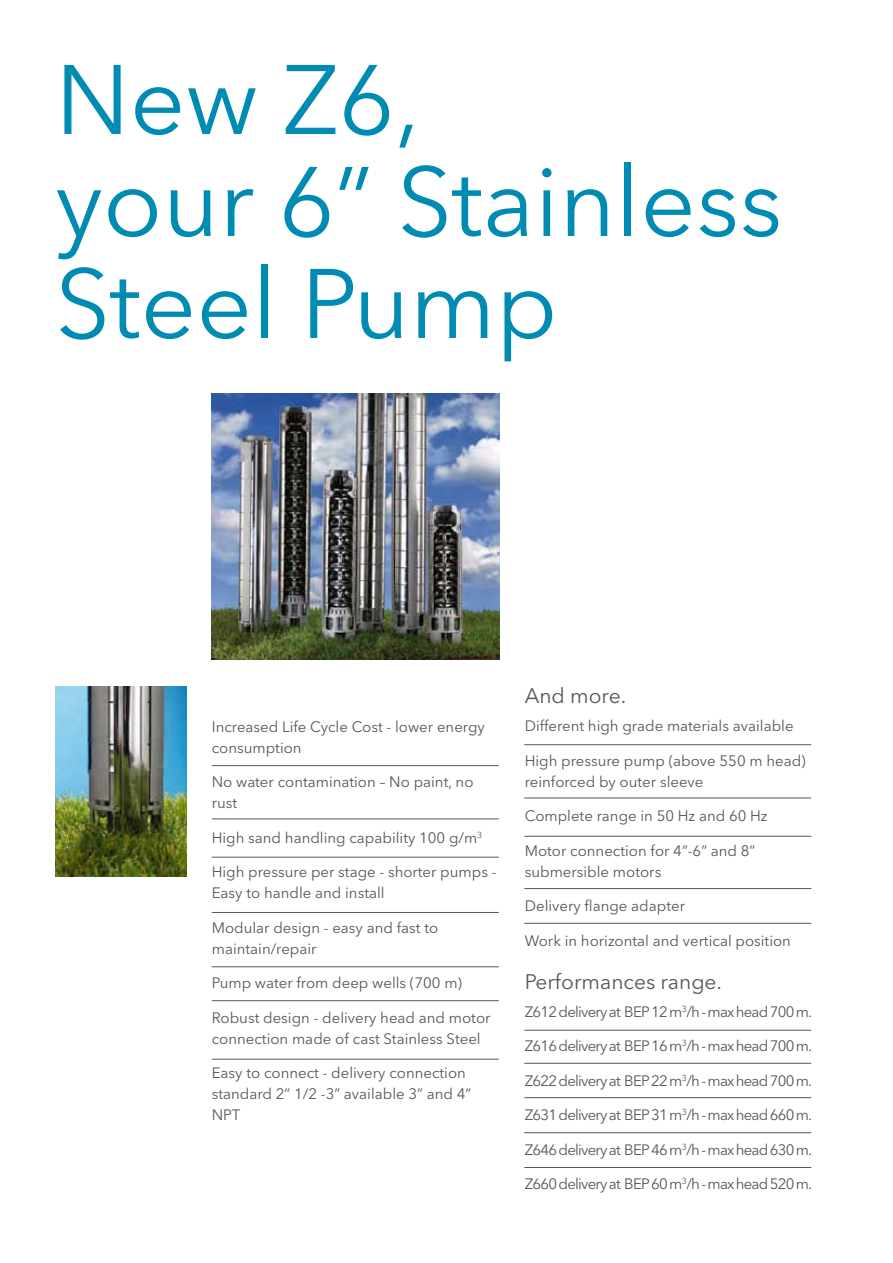
<style>
.page{position:relative;width:893px;height:1263px;background:#fff}
.page>*{position:absolute;margin:0;border:0;box-sizing:border-box;transform-origin:0 0}
.t1{font:97.5px/102px "Avenir Next LT Pro";color:#008bb3}
.t2{font:21px "Avenir Next LT Pro";color:#575756}
.t3{font:15px/21px "Avenir Next LT Pro";color:#575756}
.t4{font:15px "Avenir Next LT Pro";letter-spacing:-.05em;color:#575756}
</style>
<div class="page">
<hr style="left:212px;top:765px;width:287px;height:1px;background:#575756">
<hr style="left:524px;top:744px;width:287px;height:1px;background:#575756">
<hr style="left:524px;top:1030px;width:287px;height:1px;background:#575756">
<hr style="left:212px;top:912px;width:287px;height:1px;background:#575756">
<hr style="left:524px;top:888px;width:287px;height:1px;background:#575756">
<hr style="left:524px;top:1132px;width:287px;height:1px;background:#575756">
<hr style="left:212px;top:819px;width:287px;height:1px;background:#575756">
<hr style="left:524px;top:798px;width:287px;height:1px;background:#575756">
<hr style="left:524px;top:1063px;width:287px;height:1px;background:#575756">
<hr style="left:212px;top:857px;width:287px;height:1px;background:#575756">
<hr style="left:524px;top:836px;width:287px;height:1px;background:#575756">
<hr style="left:524px;top:1097px;width:287px;height:1px;background:#575756">
<hr style="left:212px;top:1000px;width:287px;height:1px;background:#575756">
<hr style="left:212px;top:966px;width:287px;height:1px;background:#575756">
<hr style="left:524px;top:923px;width:287px;height:1px;background:#575756">
<hr style="left:524px;top:1167px;width:287px;height:1px;background:#575756">
<hr style="left:212px;top:1059px;width:287px;height:1px;background:#575756">
<img style="left:212px;top:394px;width:287px;height:265px">
<img style="left:55px;top:686px;width:131px;height:190px">
<h1 class="t1" style="left:55px;top:49px;width:729px">New Z6,<br>your 6” Stainless<br>Steel Pump</h1>
<p class="t3" style="left:212px;top:716px;width:275px">Increased Life Cycle Cost - lower energy consumption</p>
<p class="t3" style="left:212px;top:771px;width:263px">No water contamination – No paint, no rust</p>
<p class="t3" style="left:212px;top:827px;width:272px">High sand handling capability 100 g/m<sup>3</sup></p>
<p class="t3" style="left:212px;top:861px;width:286px">High pressure per stage - shorter pumps -<br>Easy to handle and install</p>
<p class="t3" style="left:212px;top:917px;width:228px">Modular design - easy and fast to maintain/repair</p>
<p class="t3" style="left:212px;top:972px;width:252px">Pump water from deep wells (700 m)</p>
<p class="t3" style="left:212px;top:1007px;width:280px">Robust design - delivery head and motor connection made of cast Stainless Steel</p>
<p class="t3" style="left:212px;top:1062px;width:261px">Easy to connect - delivery connection standard 2” 1/2 -3” available 3” and 4”<br>NPT</p>
<h2 class="t2" style="left:525px;top:683px;width:103px">And more.</h2>
<p class="t3" style="left:525px;top:715px;width:270px">Different high grade materials available</p>
<p class="t3" style="left:525px;top:750px;width:283px">High pressure pump (above 550 m head) reinforced by outer sleeve</p>
<p class="t3" style="left:525px;top:805px;width:244px">Complete range in 50 Hz and 60 Hz</p>
<p class="t3" style="left:525px;top:840px;width:232px">Motor connection for 4”-6” and 8” submersible motors</p>
<p class="t3" style="left:525px;top:895px;width:162px">Delivery flange adapter</p>
<p class="t3" style="left:525px;top:930px;width:268px">Work in horizontal and vertical position</p>
<h2 class="t2" style="left:525px;top:969px;width:199px">Performances range.</h2>
<p class="t4" style="left:525px;top:1002px;width:289px">Z612 delivery at BEP 12 m<sup>3</sup>/h - max head 700 m.</p>
<p class="t4" style="left:525px;top:1037px;width:289px">Z616 delivery at BEP 16 m<sup>3</sup>/h - max head 700 m.</p>
<p class="t4" style="left:525px;top:1071px;width:289px">Z622 delivery at BEP 22 m<sup>3</sup>/h - max head 700 m.</p>
<p class="t4" style="left:525px;top:1106px;width:289px">Z631 delivery at BEP 31 m<sup>3</sup>/h - max head 660 m.</p>
<p class="t4" style="left:525px;top:1140px;width:289px">Z646 delivery at BEP 46 m<sup>3</sup>/h - max head 630 m.</p>
<p class="t4" style="left:525px;top:1175px;width:289px">Z660 delivery at BEP 60 m<sup>3</sup>/h - max head 520 m.</p>
</div>
